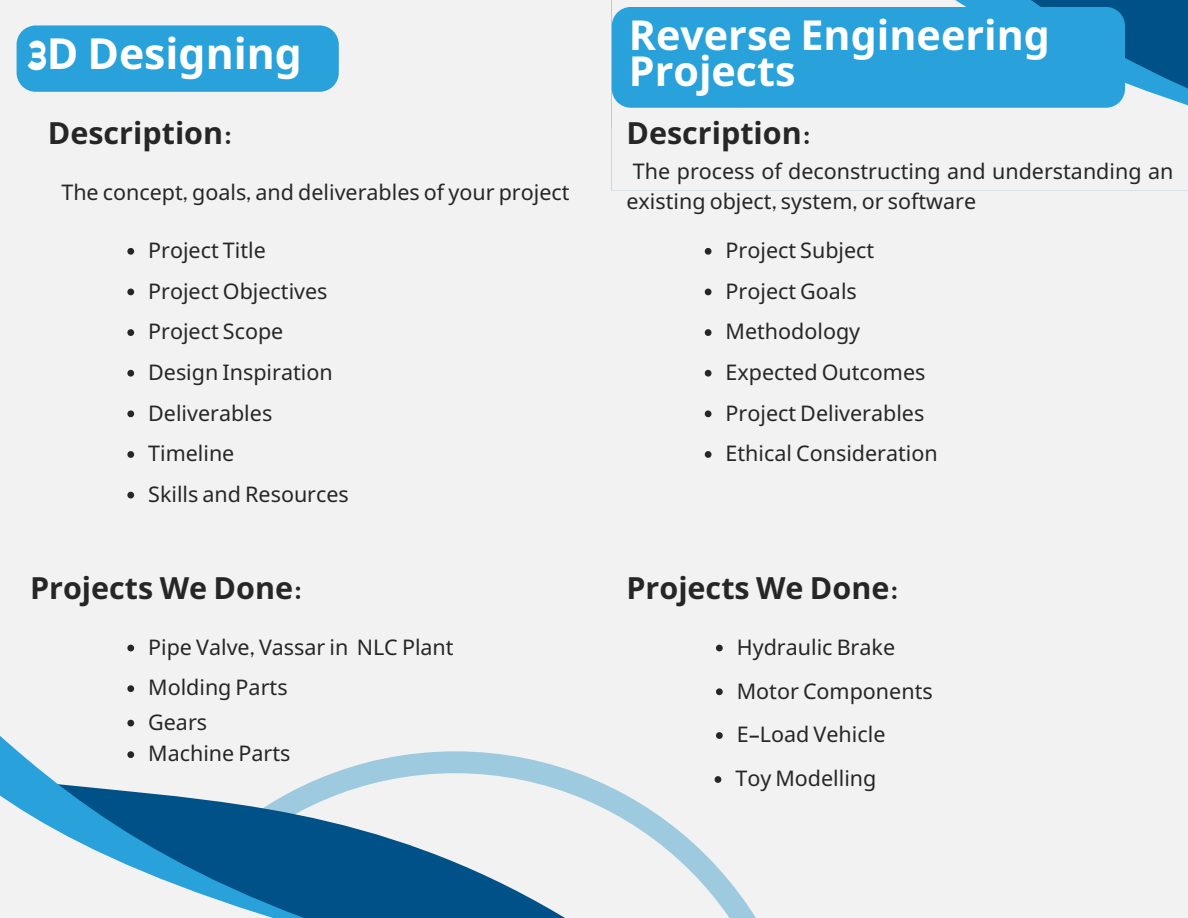
<style>
.page{position:relative;width:1188px;height:918px;background:#f2f2f2}
.page>*{position:absolute;margin:0;border:0;box-sizing:border-box;transform-origin:0 0}
.t1{font:700 42.75px "Noto Sans";color:#fff}
.t2{font:700 41.25px/36px "Noto Sans";color:#fff}
.t3{font:700 30.45px "Noto Sans";color:#262626}
.t4{font:21.45px/30.3px "Noto Sans";color:#262626}
.s1{font-family:"Montalaq"}
</style>
<div class="page">
<svg style="left:664px;top:778px;width:92px;height:140px"></svg>
<svg style="left:612px;top:0;width:576px;height:191px"></svg>
<svg style="left:551px;top:764px;width:113px;height:154px"></svg>
<svg style="left:0;top:688px;width:551px;height:230px"></svg>
<div style="left:17px;top:25px;width:322px;height:67px;background:#29a1db"></div>
<svg style="left:127px;top:248px;width:7px;height:7px"></svg>
<svg style="left:127px;top:289px;width:7px;height:6px"></svg>
<svg style="left:127px;top:329px;width:7px;height:7px"></svg>
<svg style="left:127px;top:370px;width:7px;height:7px"></svg>
<svg style="left:127px;top:410px;width:7px;height:7px"></svg>
<svg style="left:127px;top:451px;width:7px;height:7px"></svg>
<svg style="left:127px;top:492px;width:7px;height:6px"></svg>
<svg style="left:127px;top:645px;width:7px;height:6px"></svg>
<div style="left:612px;top:7px;width:513px;height:101px;background:#29a1db"></div>
<svg style="left:705px;top:248px;width:7px;height:7px"></svg>
<svg style="left:705px;top:289px;width:7px;height:6px"></svg>
<svg style="left:705px;top:329px;width:7px;height:7px"></svg>
<svg style="left:705px;top:370px;width:7px;height:7px"></svg>
<svg style="left:705px;top:410px;width:7px;height:7px"></svg>
<svg style="left:705px;top:451px;width:7px;height:7px"></svg>
<svg style="left:716px;top:645px;width:7px;height:6px"></svg>
<svg style="left:716px;top:688px;width:7px;height:7px"></svg>
<svg style="left:716px;top:732px;width:7px;height:7px"></svg>
<svg style="left:715px;top:776px;width:6px;height:7px"></svg>
<svg style="left:127px;top:685px;width:7px;height:7px"></svg>
<svg style="left:127px;top:720px;width:7px;height:6px"></svg>
<svg style="left:127px;top:751px;width:7px;height:7px"></svg>
<h1 class="t1" style="left:27px;top:23px;width:276px"><span class="s1">3</span>D Designing</h1>
<h2 class="t3" style="left:48px;top:112px;width:187px">Description<span class="s1">:</span></h2>
<p class="t4" style="left:61px;top:177px;width:510px">The concept<span class="s1">,</span> goals<span class="s1">,</span> and deliverables of your project</p>
<p class="t4" style="left:148px;top:235px;width:119px">Project Title</p>
<p class="t4" style="left:148px;top:275px;width:181px">Project Objectives</p>
<p class="t4" style="left:148px;top:316px;width:137px">Project Scope</p>
<p class="t4" style="left:148px;top:356px;width:186px">Design Inspiration</p>
<p class="t4" style="left:148px;top:397px;width:126px">Deliverables</p>
<p class="t4" style="left:148px;top:438px;width:88px">Timeline</p>
<p class="t4" style="left:148px;top:478px;width:202px">Skills and Resources</p>
<p class="t3" style="left:30px;top:567px;width:275px">Projects We Done<span class="s1">:</span></p>
<h1 class="t4" style="left:148px;top:631px;width:307px">Pipe Valve<span class="s1">,</span> Vassar in NLC Plant</h1>
<p class="t4" style="left:148px;top:672px;width:141px">Molding Parts</p>
<p class="t4" style="left:148px;top:706px;width:61px">Gears</p>
<p class="t4" style="left:148px;top:738px;width:144px">Machine Parts</p>
<h2 class="t2" style="left:629px;top:16px;width:423px">Reverse Engineering<br>Projects</h2>
<p class="t3" style="left:626px;top:112px;width:187px">Description<span class="s1">:</span></p>
<p class="t4" style="left:626px;top:155px;width:548px;text-indent:6px">The process of deconstructing and understanding an existing object<span class="s1">,</span> system<span class="s1">,</span> or software</p>
<p class="t4" style="left:726px;top:235px;width:150px">Project Subject</p>
<p class="t4" style="left:726px;top:275px;width:133px">Project Goals</p>
<p class="t4" style="left:726px;top:316px;width:136px">Methodology</p>
<p class="t4" style="left:726px;top:356px;width:201px">Expected Outcomes</p>
<h2 class="t4" style="left:726px;top:397px;width:200px">Project Deliverables</h2>
<h2 class="t4" style="left:726px;top:438px;width:214px">Ethical Consideration</h2>
<p class="t3" style="left:626px;top:567px;width:275px">Projects We Done<span class="s1">:</span></p>
<p class="t4" style="left:737px;top:631px;width:160px">Hydraulic Brake</p>
<p class="t4" style="left:737px;top:675px;width:197px">Motor Components</p>
<p class="t4" style="left:737px;top:719px;width:150px">E<span class="s1">-</span>Load Vehicle</p>
<p class="t4" style="left:735px;top:763px;width:143px">Toy Modelling</p>
</div>
